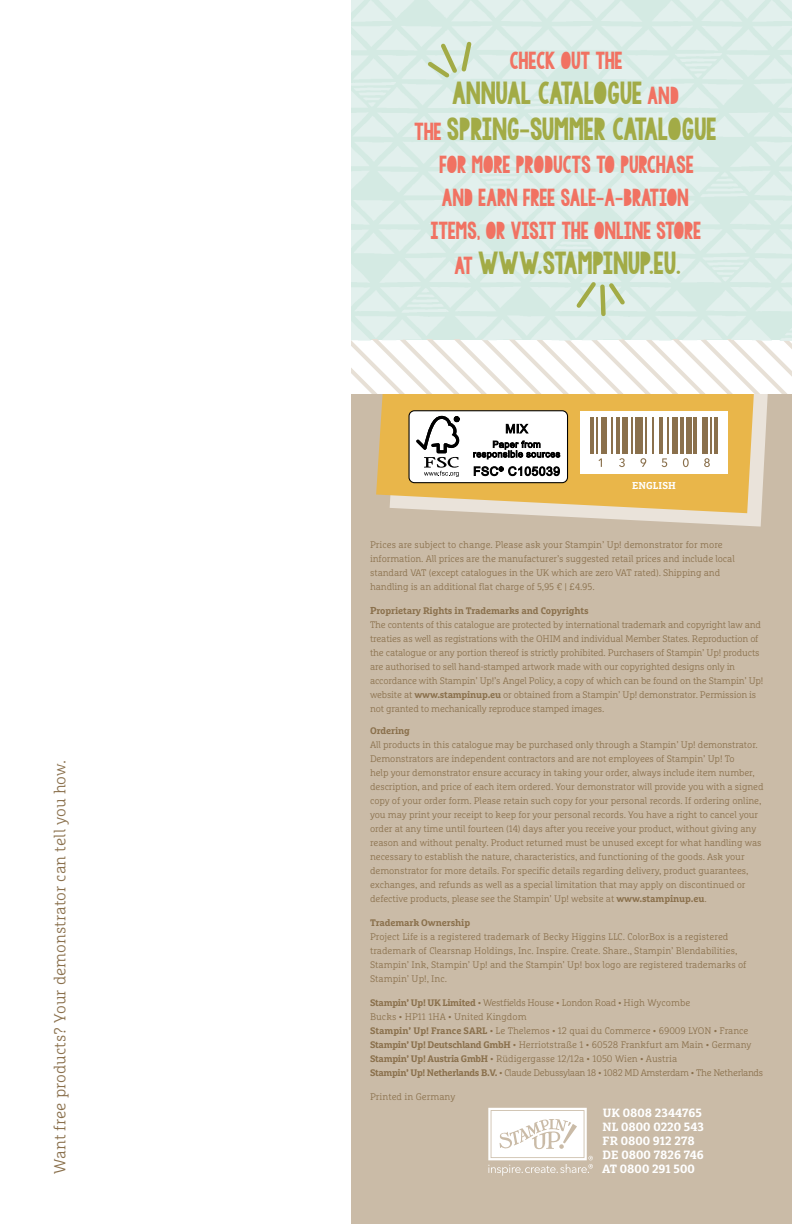
<style>
.page{position:relative;width:792px;height:1224px;background:#fff}
.page>*{position:absolute;margin:0;border:0;box-sizing:border-box;transform-origin:0 0}
.t1{font:30.2px/35.6px "KGBLESSYOURHEART";color:#a2ab46;text-align:center}
.t2{font:23.4px/33px "KGBLESSYOURHEART";color:#f17262;text-align:center}
.t3{font:300 16px "Marselis Slab Pro";color:#8a704c}
.t4{font:700 12px/14px "Marselis Slab Pro";color:#fff}
.t5{font:700 10px "Marselis Slab Pro";letter-spacing:.01em;color:#fff}
.t6{font:300 9.6px/14px "Marselis Slab Pro";letter-spacing:-.01em;color:#8a704c}
.t7{font:700 9.6px "Marselis Slab Pro";letter-spacing:-.01em;color:#8a704c}
.s1{font-size:23.4px;color:#f17262}
.s2{font-weight:700;font-size:10px}
.s3{font-weight:700}
</style>
<div class="page">
<div style="left:351px;top:374px;width:441px;height:850px;background:#cabba7"></div>
<svg style="left:496px;top:394px;width:272px;height:133px;fill:#eae3da"></svg>
<svg style="left:376px;top:394px;width:379px;height:119px;fill:#e9b64a"></svg>
<div style="left:580px;top:411px;width:148px;height:63px;background:#fff"></div>
<svg style="left:351px;top:340px;width:441px;height:54px"></svg>
<img style="left:351px;top:0;width:441px;height:340px">
<hr style="left:590px;top:418px;width:4px;height:36px;background:#8a704c">
<hr style="left:596px;top:418px;width:2px;height:36px;background:#8a704c">
<div style="left:602px;top:418px;width:5px;height:36px;background:#8a704c"></div>
<hr style="left:611px;top:418px;width:2px;height:36px;background:#8a704c">
<hr style="left:617px;top:418px;width:3px;height:36px;background:#8a704c">
<div style="left:622px;top:418px;width:6px;height:36px;background:#8a704c"></div>
<hr style="left:632px;top:418px;width:1px;height:36px;background:#8a704c">
<div style="left:635px;top:418px;width:8px;height:36px;background:#8a704c"></div>
<hr style="left:645px;top:418px;width:1px;height:36px;background:#8a704c">
<hr style="left:652px;top:418px;width:2px;height:36px;background:#8a704c">
<hr style="left:660px;top:418px;width:3px;height:36px;background:#8a704c">
<hr style="left:667px;top:418px;width:2px;height:36px;background:#8a704c">
<div style="left:673px;top:418px;width:5px;height:36px;background:#8a704c"></div>
<hr style="left:680px;top:418px;width:4px;height:36px;background:#8a704c">
<div style="left:686px;top:418px;width:5px;height:36px;background:#8a704c"></div>
<hr style="left:693px;top:418px;width:4px;height:36px;background:#8a704c">
<div style="left:703px;top:418px;width:5px;height:36px;background:#8a704c"></div>
<hr style="left:710px;top:418px;width:2px;height:36px;background:#8a704c">
<hr style="left:714px;top:418px;width:4px;height:36px;background:#8a704c">
<svg style="left:599px;top:458px;width:3px;height:9px"></svg>
<svg style="left:619px;top:458px;width:6px;height:9px"></svg>
<svg style="left:640px;top:458px;width:6px;height:9px"></svg>
<svg style="left:662px;top:458px;width:5px;height:9px"></svg>
<svg style="left:683px;top:458px;width:6px;height:9px"></svg>
<svg style="left:684px;top:459px;width:3px;height:7px"></svg>
<svg style="left:704px;top:458px;width:6px;height:9px"></svg>
<svg style="left:488px;top:1108px;width:105px;height:68px"></svg>
<div style="left:409px;top:411px;width:159px;height:72px;background:#fff;border-radius:5px"></div>
<div style="left:409px;top:410px;width:159px;height:73px;border:1px solid #000;border-radius:5px"></div>
<svg style="left:416px;top:416px;width:44px;height:61px"></svg>
<svg style="left:506px;top:423px;width:22px;height:11px"></svg>
<svg style="left:473px;top:441px;width:87px;height:18px"></svg>
<svg style="left:474px;top:466px;width:86px;height:10px"></svg>
<svg style="left:424px;top:39px;width:50px;height:42px"></svg>
<svg style="left:573px;top:278px;width:56px;height:41px"></svg>
<h3 class="t3" style="left:50px;top:1174px;width:414px;rotate:-90deg">Want free products? Your demonstrator can tell you how.</h3>
<h2 class="t2" style="left:510px;top:43px;width:114px">CHECK OUT THE</h2>
<h1 class="t1" style="left:414px;top:75px;width:304px">ANNUAL CATALOGUE <span class="s1">AND<br>THE</span> SPRING-SUMMER CATALOGUE</h1>
<h2 class="t2" style="left:431px;top:147px;width:272px">FOR MORE PRODUCTS TO PURCHASE<br>AND EARN FREE SALE-A-BRATION<br>ITEMS, OR VISIT THE ONLINE STORE</h2>
<h1 class="t1" style="left:454px;top:245px;width:228px"><span class="s1">AT</span> WWW.STAMPINUP.EU.</h1>
<p class="t5" style="left:632px;top:479px;width:45px">ENGLISH</p>
<p class="t6" style="left:370px;top:537px;width:366px">Prices are subject to change. Please ask your Stampin’ Up! demonstrator for more information. All prices are the manufacturer’s suggested retail prices and include local standard VAT (except catalogues in the UK which are zero VAT rated). Shipping and handling is an additional flat charge of 5,95 € | £4.95.</p>
<p class="t6" style="left:370px;top:603px;width:395px"><span class="s2">P</span><span class="s3">roprietary Rights in Trademarks and Copyrights<br></span>The contents of this catalogue are protected by international trademark and copyright law and treaties as well as registrations with the OHIM and individual Member States. Reproduction of the catalogue or any portion thereof is strictly prohibited. Purchasers of Stampin’ Up! products are authorised to sell hand-stamped artwork made with our copyrighted designs only in accordance with Stampin’ Up!’s Angel Policy, a copy of which can be found on the Stampin’ Up! website at <span class="s3">www.stampinup.eu</span> or obtained from a Stampin’ Up! demonstrator. Permission is not granted to mechanically reproduce stamped images.</p>
<p class="t7" style="left:370px;top:724px;width:41px">Ordering</p>
<p class="t6" style="left:370px;top:737px;width:395px">All products in this catalogue may be purchased only through a Stampin’ Up! demonstrator.<br>Demonstrators are independent contractors and are not employees of Stampin’ Up! To<br>help your demonstrator ensure accuracy in taking your order, always include item number, description, and price of each item ordered. Your demonstrator will provide you with a signed copy of your order form. Please retain such copy for your personal records. If ordering online, you may print your receipt to keep for your personal records. You have a right to cancel your order at any time until fourteen (14) days after you receive your product, without giving any reason and without penalty. Product returned must be unused except for what handling was necessary to establish the nature, characteristics, and functioning of the goods. Ask your demonstrator for more details. For specific details regarding delivery, product guarantees, exchanges, and refunds as well as a special limitation that may apply on discontinued or defective products, please see the Stampin’ Up! website at <span class="s3">www.stampinup.eu</span>.</p>
<p class="t7" style="left:370px;top:916px;width:102px">Trademark Ownership</p>
<p class="t6" style="left:370px;top:929px;width:378px">Project Life is a registered trademark of Becky Higgins LLC. ColorBox is a registered trademark of Clearsnap Holdings, Inc. Inspire. Create. Share., Stampin’ Blendabilities, Stampin’ Ink, Stampin’ Up! and the Stampin’ Up! box logo are registered trademarks of Stampin’ Up!, Inc.</p>
<p class="t6" style="left:370px;top:995px;width:395px"><span class="s3">Stampin’ Up! UK Limited</span> • Westfields House • London Road • High Wycombe<br>Bucks • HP11 1HA • United Kingdom<br><span class="s3">Stampin’ Up! France SARL</span> • Le Thelemos • 12 quai du Commerce • 69009 LYON • France <span class="s3">Stampin’ Up! Deutschland GmbH</span> • Herriotstraße 1 • 60528 Frankfurt am Main • Germany <span class="s3">Stampin’ Up! Austria GmbH</span> • Rüdigergasse 12/12a • 1050 Wien • Austria<br><span class="s3">Stampin’ Up! Netherlands B.V.</span> • Claude Debussylaan 18 • 1082 MD Amsterdam • The Netherlands</p>
<p class="t6" style="left:370px;top:1089px;width:87px">Printed in Germany</p>
<p class="t4" style="left:602px;top:1106px;width:103px">UK 0808 2344765<br>NL 0800 0220 543<br>FR 0800 912 278<br>DE 0800 7826 746<br>AT 0800 291 500</p>
</div>
